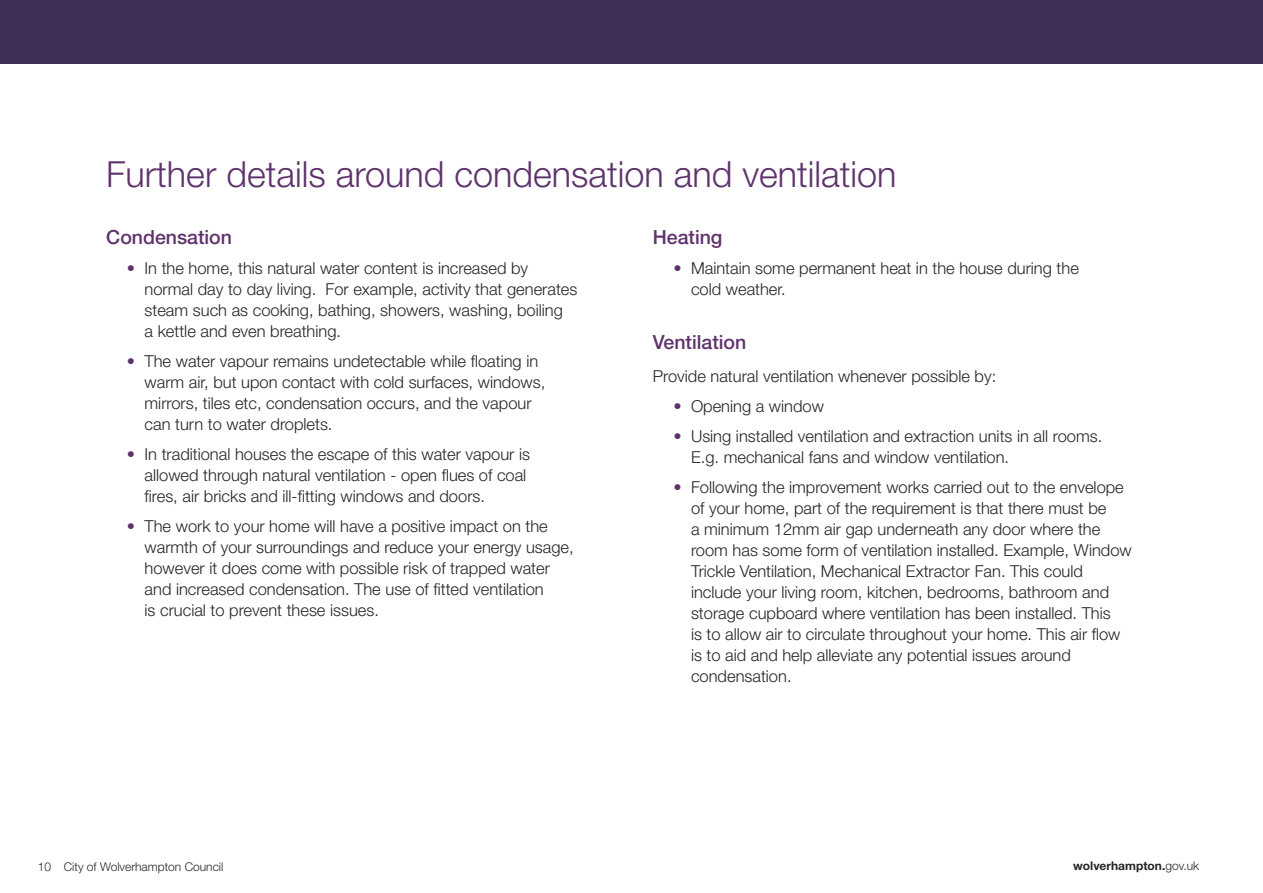
<style>
.page{position:relative;width:1263px;height:893px;background:#fff}
.page>*{position:absolute;margin:0;border:0;box-sizing:border-box;transform-origin:0 0}
.t1{font:300 36px "Helvetica Neue LT Std";color:#5e326b}
.t2{font:500 19.5px "Helvetica Neue LT Std";color:#5e326b}
.t3{font:300 16.5px/21px "Helvetica Neue LT Std";color:#272526}
.t4{font:300 12px "Helvetica Neue LT Std";color:#272526}
.t5{font:700 12px "Helvetica Neue LT Std";color:#272526}
.s1{color:#5e326b}
.s2{font-weight:300}
</style>
<div class="page">
<div style="left:0;top:0;width:1263px;height:64px;background:#3d2f55"></div>
<p class="t1" style="left:106px;top:162px;width:792px">Further details around condensation and ventilation</p>
<p class="t2" style="left:106px;top:230px;width:127px">Condensation</p>
<p class="t3" style="left:145px;top:259px;width:434px;text-indent:-18px"><span class="s1">•</span> In the home, this natural water content is increased by normal day to day living. For example, activity that generates steam such as cooking, bathing, showers, washing, boiling<br>a kettle and even breathing.</p>
<p class="t3" style="left:145px;top:352px;width:402px;text-indent:-18px"><span class="s1">•</span> The water vapour remains undetectable while floating in warm air, but upon contact with cold surfaces, windows, mirrors, tiles etc, condensation occurs, and the vapour can turn to water droplets.</p>
<p class="t3" style="left:145px;top:445px;width:387px;text-indent:-18px"><span class="s1">•</span> In traditional houses the escape of this water vapour is allowed through natural ventilation - open flues of coal fires, air bricks and ill-fitting windows and doors.</p>
<p class="t3" style="left:145px;top:517px;width:431px;text-indent:-18px"><span class="s1">•</span> The work to your home will have a positive impact on the warmth of your surroundings and reduce your energy usage, however it does come with possible risk of trapped water and increased condensation. The use of fitted ventilation<br>is crucial to prevent these issues.</p>
<p class="t2" style="left:653px;top:230px;width:71px">Heating</p>
<p class="t3" style="left:691px;top:259px;width:389px;text-indent:-18px"><span class="s1">•</span> Maintain some permanent heat in the house during the cold weather.</p>
<p class="t2" style="left:653px;top:335px;width:95px">Ventilation</p>
<p class="t3" style="left:653px;top:367px;width:345px">Provide natural ventilation whenever possible by:</p>
<p class="t3" style="left:673px;top:397px;width:152px"><span class="s1">•</span> Opening a window</p>
<p class="t3" style="left:691px;top:427px;width:413px;text-indent:-18px"><span class="s1">•</span> Using installed ventilation and extraction units in all rooms.<br>E.g. mechanical fans and window ventilation.</p>
<p class="t3" style="left:691px;top:478px;width:442px;text-indent:-18px"><span class="s1">•</span> Following the improvement works carried out to the envelope of your home, part of the requirement is that there must be<br>a minimum 12mm air gap underneath any door where the room has some form of ventilation installed. Example, Window Trickle Ventilation, Mechanical Extractor Fan. This could include your living room, kitchen, bedrooms, bathroom and storage cupboard where ventilation has been installed. This<br>is to allow air to circulate throughout your home. This air flow is to aid and help alleviate any potential issues around condensation.</p>
<p class="t4" style="left:38px;top:862px;width:15px">10</p>
<p class="t4" style="left:64px;top:862px;width:161px">City of Wolverhampton Council</p>
<p class="t5" style="left:1073px;top:859px;width:127px">wolverhampton.<span class="s2">gov.uk</span></p>
</div>
